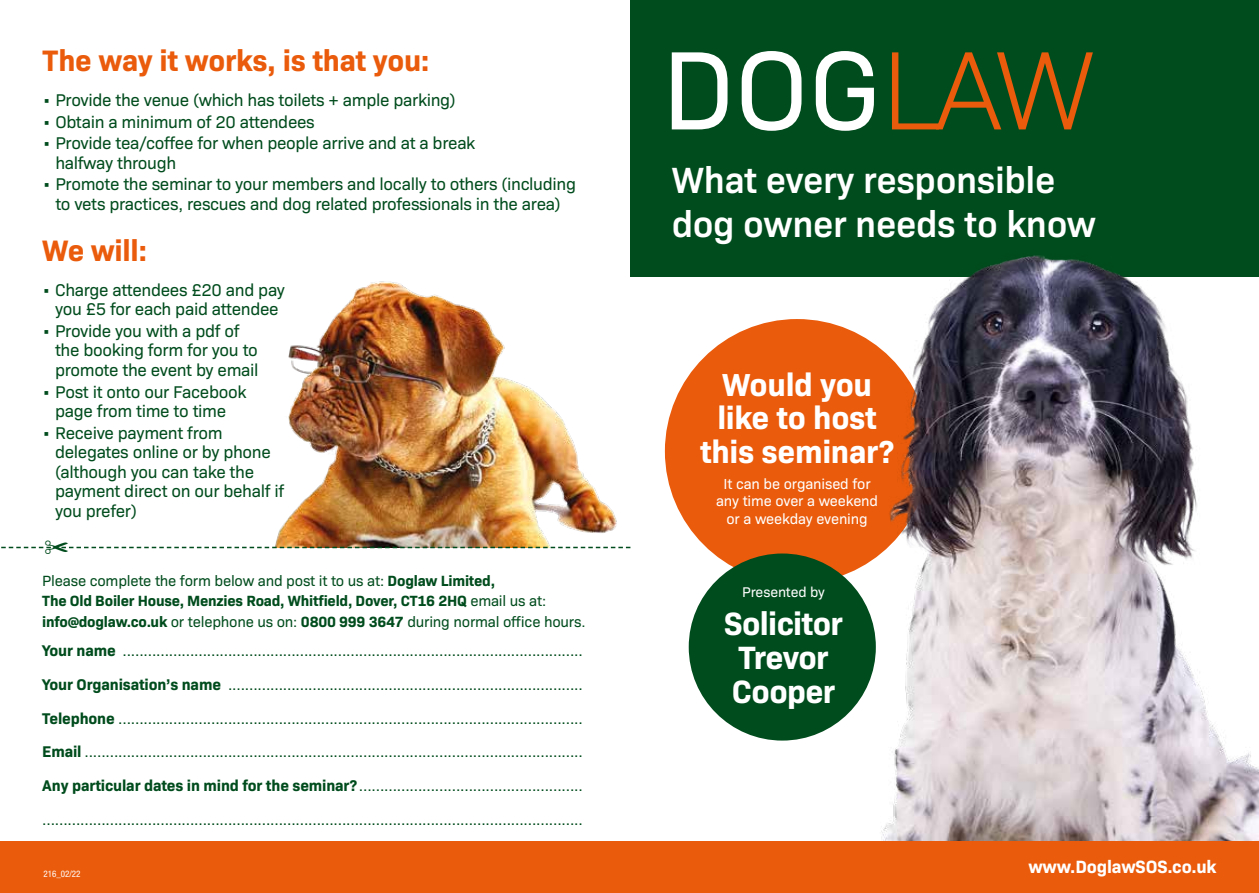
<style>
.page{position:relative;width:1259px;height:893px;background:#fff}
.page>*{position:absolute;margin:0;border:0;box-sizing:border-box;transform-origin:0 0}
.t1{font:600 37.05px/44.1px "Bio Sans";letter-spacing:-.01em;color:#fff}
.t2{font:700 32.7px/33.9px "Bio Sans";letter-spacing:-.02em;color:#fff}
.t3{font:700 32.25px/33.6px "Bio Sans";letter-spacing:-.01em;color:#fff;text-align:center}
.t4{font:700 30px "Bio Sans";letter-spacing:-.01em;color:#ea5b0b}
.t5{font:700 18px "Bio Sans";letter-spacing:-.01em;color:#fff}
.t6{font:17.25px/19.5px "Bio Sans";letter-spacing:-.02em;color:#004c1d;text-align:center}
.t7{font:15.75px/33.8px "Bio Sans";color:#004c1d;text-align:justify}
.t8{font:700 15px/19.5px "Bio Sans";letter-spacing:-.015em;color:#004c1d}
.t9{font:15px "Bio Sans";letter-spacing:-.015em;color:#004c1d}
.t10{font:14.7px/17.4px "Bio Sans";letter-spacing:-.01em;color:#fff;text-align:center}
.t11{font:14.25px "Bio Sans";letter-spacing:-.01em;color:#fff}
.t12{font:condensed 9px "Helvetica Neue LT Pro";letter-spacing:-.005em;color:#fff}
.s1{font-weight:400}
.s2{font-weight:700}
</style>
<div class="page">
<div style="left:665px;top:319px;width:264px;height:264px;background:#ea5b0b;border-radius:50%"></div>
<img style="left:276px;top:276px;width:355px;height:271px">
<div style="left:630px;top:0;width:629px;height:276px;background:#004c1d"></div>
<div style="left:689px;top:553px;width:187px;height:188px;background:#004c1d;border-radius:50%"></div>
<img style="left:847px;top:255px;width:412px;height:587px">
<div style="left:0;top:842px;width:1259px;height:51px;background:#ea5b0b"></div>
<svg style="left:672px;top:52px;width:55px;height:77px"></svg>
<svg style="left:741px;top:51px;width:60px;height:80px"></svg>
<svg style="left:816px;top:51px;width:58px;height:80px"></svg>
<svg style="left:892px;top:52px;width:201px;height:77px"></svg>
<img style="left:1px;top:541px;width:629px;height:8px">
<h3 class="t4" style="left:43px;top:38px;width:389px">The way it works, is that you:</h3>
<p class="t6" style="left:43px;top:89px;width:415px">• Provide the venue (which has toilets + ample parking)</p>
<p class="t6" style="left:43px;top:110px;width:274px">• Obtain a minimum of 20 attendees</p>
<p class="t6" style="left:55px;top:132px;width:421px;text-align:left;text-indent:-13px">• Provide tea/coffee for when people arrive and at a break halfway through</p>
<p class="t6" style="left:43px;top:173px;width:535px">• Promote the seminar to your members and locally to others (including to vets practices, rescues and dog related professionals in the area)</p>
<h3 class="t4" style="left:42px;top:228px;width:107px">We will:</h3>
<p class="t6" style="left:42px;top:279px;width:244px">• Charge attendees £20 and pay you £5 for each paid attendee</p>
<p class="t6" style="left:55px;top:320px;width:205px;text-align:left;text-indent:-13px">• Provide you with a pdf of the booking form for you to promote the event by email</p>
<p class="t6" style="left:42px;top:381px;width:206px">• Post it onto our Facebook page from time to time</p>
<p class="t6" style="left:55px;top:422px;width:231px;text-align:left;text-indent:-13px">• Receive payment from delegates online or by phone (although you can take the payment direct on our behalf if you prefer)</p>
<p class="t8" style="left:42px;top:570px;width:505px"><span class="s1">Please complete the form below and post it to us at:</span> Doglaw Limited,<br>The Old Boiler House, Menzies Road, Whitfield, Dover, CT16 2HQ <span class="s1">email us at:</span></p>
<p class="t9" style="left:42px;top:610px;width:545px"><span class="s2">info@doglaw.co.uk</span> or telephone us on: <span class="s2">0800 999 3647</span> during normal office hours.</p>
<p class="t7" style="left:42px;top:633px;width:542px"><span class="s2">Your name</span> .............................................................................................................<br><span class="s2">Your Organisation’s name</span> ....................................................................................<br><span class="s2">Telephone</span> ..............................................................................................................<br><span class="s2">Email</span> ......................................................................................................................<br><span class="s2">Any particular dates in mind for the seminar?</span>..................................................... ................................................................................................................................</p>
<h1 class="t1" style="left:672px;top:155px;width:426px">What every responsible dog owner needs to know</h1>
<h3 class="t3" style="left:700px;top:365px;width:195px">Would you like to host this seminar?</h3>
<p class="t10" style="left:716px;top:474px;width:163px">It can be organised for any time over a weekend or a weekday evening</p>
<p class="t11" style="left:742px;top:582px;width:84px">Presented by</p>
<h2 class="t2" style="left:724px;top:604px;width:120px">Solicitor<br>Trevor<br>Cooper</h2>
<p class="t12" style="left:44px;top:869px;width:38px">216_02/22</p>
<p class="t5" style="left:1028px;top:852px;width:189px">www.DoglawSOS.co.uk</p>
</div>
